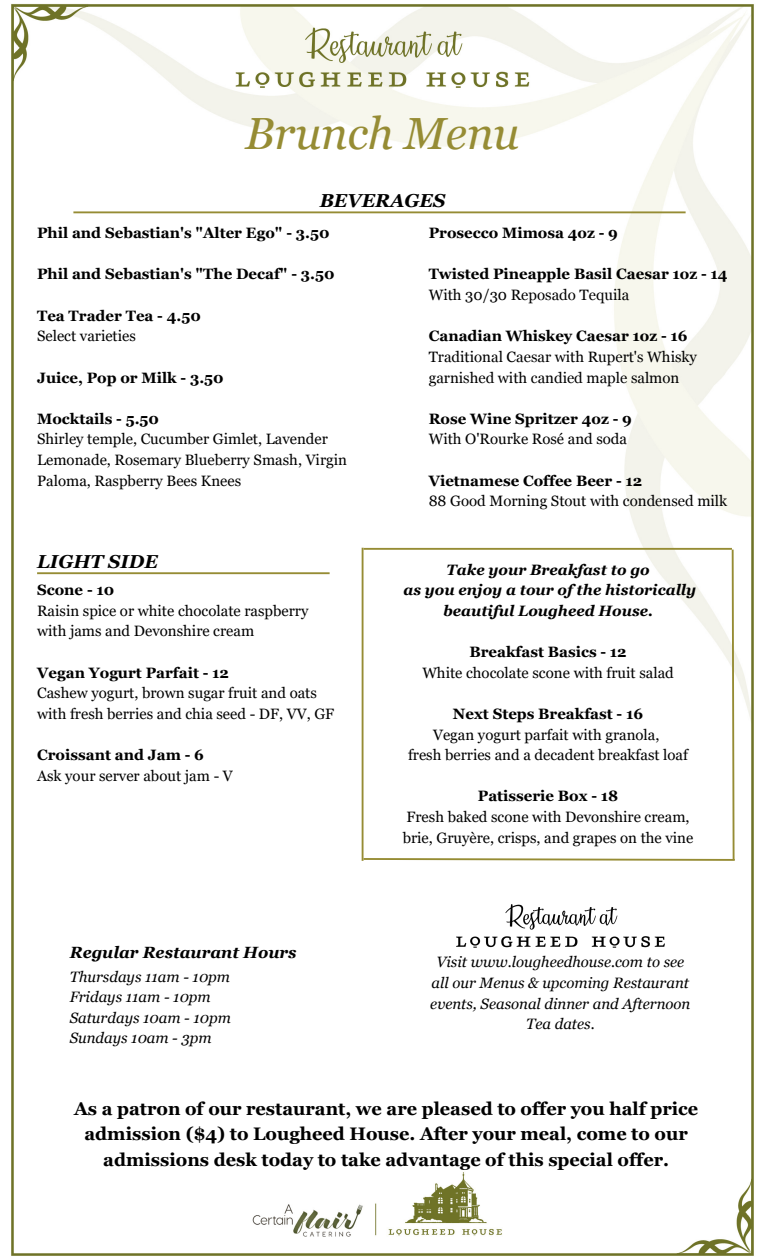
<style>
.page{position:relative;width:765px;height:1260px;background:#fff}
.page>*{position:absolute;margin:0;border:0;box-sizing:border-box;transform-origin:0 0}
.t1{font:italic 45px "Georgia";color:#968c34}
.t2{font:italic 700 18.75px "Georgia";color:#000}
.t3{font:700 18.12px/25.2px "Georgia";color:#000;text-align:center}
.t4{font:italic 700 16.25px "Georgia";color:#000}
.t5{font:15px/20.6px "Georgia";color:#000}
.t6{font:700 15px "Georgia";color:#000}
.t7{font:italic 15px/20.6px "Georgia";color:#000}
.t8{font:italic 700 15px/20.6px "Georgia";color:#000;text-align:center}
</style>
<div class="page">
<img style="left:11px;top:4px;width:743px;height:1252px">
<hr style="left:73px;top:211px;width:613px;height:2px;background:#968c34">
<hr style="left:37px;top:572px;width:293px;height:2px;background:#968c34">
<svg style="left:379px;top:862px;width:338px;height:25px"></svg>
<svg style="left:362px;top:548px;width:375px;height:314px"></svg>
<img style="left:452px;top:899px;width:217px;height:55px">
<h1 class="t1" style="left:245px;top:108px;width:276px">Brunch Menu</h1>
<p class="t2" style="left:320px;top:190px;width:127px">BEVERAGES</p>
<p class="t6" style="left:429px;top:224px;width:191px">Prosecco Mimosa 4oz - 9</p>
<p class="t6" style="left:429px;top:266px;width:300px">Twisted Pineapple Basil Caesar 1oz - 14</p>
<p class="t5" style="left:429px;top:284px;width:202px">With 30/30 Reposado Tequila</p>
<p class="t6" style="left:429px;top:328px;width:260px">Canadian Whiskey Caesar 1oz - 16</p>
<p class="t5" style="left:429px;top:346px;width:270px">Traditional Caesar with Rupert's Whisky garnished with candied maple salmon</p>
<p class="t6" style="left:429px;top:410px;width:205px">Rose Wine Spritzer 4oz - 9</p>
<p class="t5" style="left:429px;top:429px;width:200px">With O'Rourke Rosé and soda</p>
<p class="t6" style="left:429px;top:472px;width:215px">Vietnamese Coffee Beer - 12</p>
<p class="t5" style="left:429px;top:491px;width:300px">88 Good Morning Stout with condensed milk</p>
<p class="t6" style="left:37px;top:224px;width:294px">Phil and Sebastian's "Alter Ego" - 3.50</p>
<p class="t6" style="left:37px;top:266px;width:299px">Phil and Sebastian's "The Decaf" - 3.50</p>
<p class="t6" style="left:37px;top:307px;width:165px">Tea Trader Tea - 4.50</p>
<p class="t5" style="left:37px;top:326px;width:100px">Select varieties</p>
<p class="t6" style="left:37px;top:369px;width:188px">Juice, Pop or Milk - 3.50</p>
<p class="t6" style="left:37px;top:410px;width:123px">Mocktails - 5.50</p>
<p class="t5" style="left:37px;top:429px;width:311px">Shirley temple, Cucumber Gimlet, Lavender<br>Lemonade, Rosemary Blueberry Smash, Virgin<br>Paloma, Raspberry Bees Knees</p>
<p class="t2" style="left:37px;top:550px;width:122px">LIGHT SIDE</p>
<p class="t6" style="left:37px;top:581px;width:79px">Scone - 10</p>
<p class="t5" style="left:37px;top:600px;width:273px">Raisin spice or white chocolate raspberry with jams and Devonshire cream</p>
<p class="t6" style="left:37px;top:664px;width:193px">Vegan Yogurt Parfait - 12</p>
<p class="t5" style="left:37px;top:683px;width:299px">Cashew yogurt, brown sugar fruit and oats with fresh berries and chia seed - DF, VV, GF</p>
<p class="t6" style="left:37px;top:746px;width:168px">Croissant and Jam - 6</p>
<p class="t5" style="left:37px;top:765px;width:197px">Ask your server about jam - V</p>
<p class="t4" style="left:70px;top:943px;width:228px">Regular Restaurant Hours</p>
<p class="t7" style="left:70px;top:966px;width:163px">Thursdays 11am - 10pm<br>Fridays 11am - 10pm<br>Saturdays 10am - 10pm<br>Sundays 10am - 3pm</p>
<p class="t8" style="left:404px;top:559px;width:294px">Take your Breakfast to go<br>as you enjoy a tour of the historically beautiful Lougheed House.</p>
<p class="t6" style="left:469px;top:643px;width:159px">Breakfast Basics - 12</p>
<p class="t5" style="left:422px;top:662px;width:253px">White chocolate scone with fruit salad</p>
<p class="t6" style="left:453px;top:705px;width:192px">Next Steps Breakfast - 16</p>
<p class="t5" style="left:408px;top:724px;width:282px;text-align:center">Vegan yogurt parfait with granola,<br>fresh berries and a decadent breakfast loaf</p>
<p class="t6" style="left:478px;top:788px;width:142px">Patisserie Box - 18</p>
<p class="t5" style="left:403px;top:806px;width:292px">Fresh baked scone with Devonshire cream, brie, Gruyère, crisps, and grapes on the vine</p>
<p class="t7" style="left:430px;top:952px;width:262px;text-align:center">Visit www.lougheedhouse.com to see all our Menus &amp; upcoming Restaurant events, Seasonal dinner and Afternoon<br>Tea dates.</p>
<p class="t3" style="left:74px;top:1096px;width:626px">As a patron of our restaurant, we are pleased to offer you half price admission ($4) to Lougheed House. After your meal, come to our admissions desk today to take advantage of this special offer.</p>
</div>
